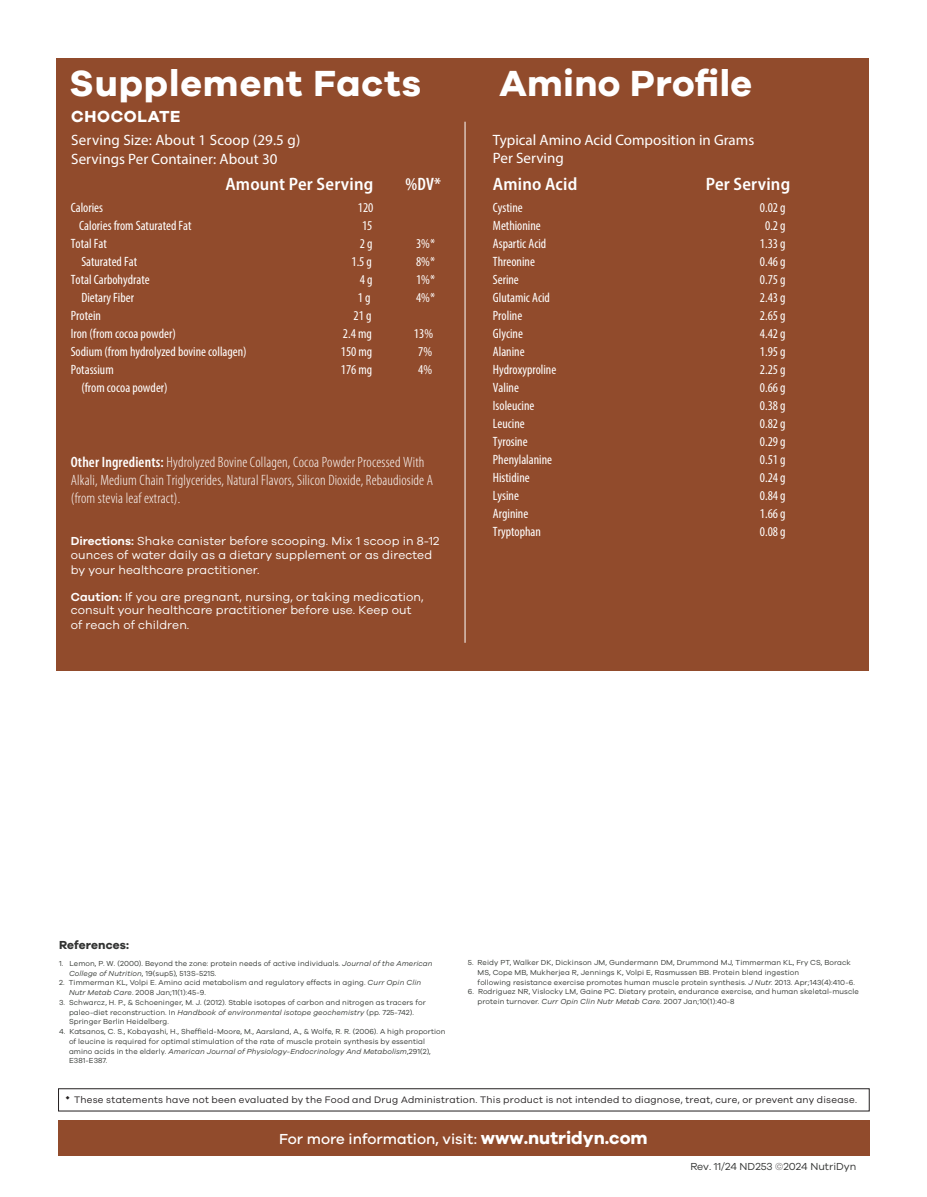
<style>
.page{position:relative;width:927px;height:1197px;background:#fff}
.page>*{position:absolute;margin:0;border:0;box-sizing:border-box;transform-origin:0 0}
.t1{font:700 37.5px "Galano Grotesque";letter-spacing:.025em;color:#fff}
.t2{font:600 semi-condensed 18px "Myriad Pro";letter-spacing:.01em;color:#fff}
.t3{font:600 condensed 18px "Myriad Pro";color:#fff}
.t4{font:700 16.5px "Galano Grotesque";letter-spacing:.035em;color:#fff}
.t5{font:300 condensed 15px/18px "Myriad Pro";letter-spacing:.01em;color:#fff}
.t6{font:15px/18px "Myriad Pro";color:#fff}
.t7{font:500 15px "Galano Grotesque";color:#fff}
.t8{font:condensed 13.5px "Myriad Pro";color:#fff}
.t9{font:12px/14.4px "Galano Grotesque";letter-spacing:.01em;color:#fff}
.t10{font:700 12px "Galano Grotesque";letter-spacing:.01em;color:#323332}
.t11{font:10.5px "Galano Grotesque";color:#323332}
.t12{font:9.75px "Galano Grotesque";letter-spacing:.025em;color:#231f20}
.t13{font:7.5px/9.8px "Galano Grotesque";letter-spacing:.01em;color:#363a36}
.s1{font-weight:600}
.s2{font-style:italic}
.s3{font-weight:700;font-size:18px}
.s4{color:#6f6b6b}
</style>
<div class="page">
<div style="left:58px;top:1120px;width:811px;height:36px;background:#914b2c"></div>
<div style="left:56px;top:58px;width:812px;height:612px;background:#914b2c"></div>
<div style="left:58px;top:1088px;width:811px;height:23px;border:1px solid #231f20"></div>
<hr style="left:465px;top:122px;width:1px;height:521px;background:#fff">
<p class="t1" style="left:70px;top:60px;width:353px">Supplement Facts</p>
<p class="t4" style="left:71px;top:106px;width:111px">CHOCOLATE</p>
<p class="t6" style="left:71px;top:131px;width:230px">Serving Size: About 1 Scoop (29.5 g)</p>
<p class="t6" style="left:71px;top:150px;width:208px">Servings Per Container: About 30</p>
<p class="t2" style="left:225px;top:173px;width:149px">Amount Per Serving</p>
<p class="t3" style="left:405px;top:173px;width:37px">%DV*</p>
<p class="t8" style="left:71px;top:199px;width:34px">Calories</p>
<p class="t8" style="left:358px;top:199px;width:17px">120</p>
<p class="t8" style="left:79px;top:217px;width:114px">Calories from Saturated Fat</p>
<p class="t8" style="left:362px;top:217px;width:12px">15</p>
<p class="t8" style="left:71px;top:235px;width:38px">Total Fat</p>
<p class="t8" style="left:360px;top:235px;width:14px">2 g</p>
<p class="t8" style="left:416px;top:235px;width:20px">3%*</p>
<p class="t8" style="left:81px;top:253px;width:57px">Saturated Fat</p>
<p class="t8" style="left:351px;top:253px;width:22px">1.5 g</p>
<p class="t8" style="left:416px;top:253px;width:20px">8%*</p>
<p class="t8" style="left:71px;top:271px;width:80px">Total Carbohydrate</p>
<p class="t8" style="left:360px;top:271px;width:14px">4 g</p>
<p class="t8" style="left:416px;top:271px;width:20px">1%*</p>
<p class="t8" style="left:81px;top:289px;width:54px">Dietary Fiber</p>
<p class="t8" style="left:358px;top:289px;width:14px">1 g</p>
<p class="t8" style="left:416px;top:289px;width:20px">4%*</p>
<p class="t8" style="left:71px;top:307px;width:32px">Protein</p>
<p class="t8" style="left:353px;top:307px;width:19px">21 g</p>
<p class="t8" style="left:71px;top:325px;width:107px">Iron (from cocoa powder)</p>
<p class="t8" style="left:343px;top:325px;width:30px">2.4 mg</p>
<p class="t8" style="left:414px;top:325px;width:21px">13%</p>
<p class="t8" style="left:71px;top:343px;width:177px">Sodium (from hydrolyzed bovine collagen)</p>
<p class="t8" style="left:341px;top:343px;width:33px">150 mg</p>
<p class="t8" style="left:418px;top:343px;width:15px">7%</p>
<p class="t8" style="left:71px;top:361px;width:44px">Potassium</p>
<p class="t8" style="left:341px;top:361px;width:33px">176 mg</p>
<p class="t8" style="left:418px;top:361px;width:15px">4%</p>
<p class="t8" style="left:81px;top:379px;width:88px">(from cocoa powder)</p>
<p class="t5" style="left:71px;top:452px;width:364px"><span class="s1">Other Ingredients:</span> Hydrolyzed Bovine Collagen, Cocoa Powder Processed With<br>Alkali, Medium Chain Triglycerides, Natural Flavors, Silicon Dioxide, Rebaudioside A (from stevia leaf extract).</p>
<p class="t9" style="left:71px;top:533px;width:370px"><span class="s1">Directions:</span> Shake canister before scooping. Mix 1 scoop in 8-12 ounces of water daily as a dietary supplement or as directed by your healthcare practitioner.</p>
<p class="t9" style="left:71px;top:589px;width:354px;line-height:13.5px"><span class="s1">Caution:</span> If you are pregnant, nursing, or taking medication, consult your healthcare practitioner before use. Keep out</p>
<p class="t9" style="left:71px;top:617px;width:120px">of reach of children.</p>
<p class="t1" style="left:499px;top:60px;width:254px">Amino Profile</p>
<p class="t6" style="left:493px;top:131px;width:263px">Typical Amino Acid Composition in Grams<br>Per Serving</p>
<p class="t2" style="left:493px;top:173px;width:86px">Amino Acid</p>
<p class="t2" style="left:706px;top:173px;width:86px">Per Serving</p>
<p class="t8" style="left:493px;top:199px;width:31px">Cystine</p>
<p class="t8" style="left:760px;top:199px;width:27px">0.02 g</p>
<p class="t8" style="left:493px;top:217px;width:49px">Methionine</p>
<p class="t8" style="left:765px;top:217px;width:22px">0.2 g</p>
<p class="t8" style="left:493px;top:235px;width:55px">Aspartic Acid</p>
<p class="t8" style="left:760px;top:235px;width:27px">1.33 g</p>
<p class="t8" style="left:493px;top:253px;width:43px">Threonine</p>
<p class="t8" style="left:760px;top:253px;width:27px">0.46 g</p>
<p class="t8" style="left:493px;top:271px;width:27px">Serine</p>
<p class="t8" style="left:760px;top:271px;width:27px">0.75 g</p>
<p class="t8" style="left:493px;top:289px;width:59px">Glutamic Acid</p>
<p class="t8" style="left:760px;top:289px;width:27px">2.43 g</p>
<p class="t8" style="left:493px;top:307px;width:31px">Proline</p>
<p class="t8" style="left:760px;top:307px;width:27px">2.65 g</p>
<p class="t8" style="left:493px;top:325px;width:32px">Glycine</p>
<p class="t8" style="left:760px;top:325px;width:27px">4.42 g</p>
<p class="t8" style="left:493px;top:343px;width:33px">Alanine</p>
<p class="t8" style="left:760px;top:343px;width:27px">1.95 g</p>
<p class="t8" style="left:493px;top:361px;width:65px">Hydroxyproline</p>
<p class="t8" style="left:760px;top:361px;width:27px">2.25 g</p>
<p class="t8" style="left:493px;top:379px;width:28px">Valine</p>
<p class="t8" style="left:760px;top:379px;width:27px">0.66 g</p>
<p class="t8" style="left:493px;top:397px;width:43px">Isoleucine</p>
<p class="t8" style="left:760px;top:397px;width:27px">0.38 g</p>
<p class="t8" style="left:493px;top:415px;width:33px">Leucine</p>
<p class="t8" style="left:760px;top:415px;width:27px">0.82 g</p>
<p class="t8" style="left:493px;top:433px;width:36px">Tyrosine</p>
<p class="t8" style="left:760px;top:433px;width:27px">0.29 g</p>
<p class="t8" style="left:493px;top:451px;width:61px">Phenylalanine</p>
<p class="t8" style="left:760px;top:451px;width:27px">0.51 g</p>
<p class="t8" style="left:493px;top:469px;width:38px">Histidine</p>
<p class="t8" style="left:760px;top:469px;width:27px">0.24 g</p>
<p class="t8" style="left:493px;top:487px;width:28px">Lysine</p>
<p class="t8" style="left:760px;top:487px;width:27px">0.84 g</p>
<p class="t8" style="left:493px;top:505px;width:37px">Arginine</p>
<p class="t8" style="left:760px;top:505px;width:27px">1.66 g</p>
<p class="t8" style="left:493px;top:523px;width:50px">Tryptophan</p>
<p class="t8" style="left:760px;top:523px;width:27px">0.08 g</p>
<p class="t10" style="left:59px;top:938px;width:71px">References:</p>
<p class="t13" style="left:69px;top:958px;width:365px;text-indent:-10px">1. Lemon, P. W. (2000). Beyond the zone: protein needs of active individuals. <span class="s2">Journal of the American<br>College of Nutrition</span>, 19(sup5), 513S-521S.</p>
<p class="t13" style="left:69px;top:978px;width:354px;text-indent:-10px">2. Timmerman KL, Volpi E. Amino acid metabolism and regulatory effects in aging. <span class="s2">Curr Opin Clin<br>Nutr Metab Care</span>. 2008 Jan;11(1):45-9.</p>
<p class="t13" style="left:59px;top:997px;width:368px;text-align:center">3. Schwarcz, H. P., &amp; Schoeninger, M. J. (2012). Stable isotopes of carbon and nitrogen as tracers for paleo-diet reconstruction. In <span class="s2">Handbook of environmental isotope geochemistry</span> (pp. 725-742).</p>
<p class="t13" style="left:69px;top:1017px;width:101px">Springer Berlin Heidelberg.</p>
<p class="t13" style="left:69px;top:1026px;width:378px;text-indent:-10px">4. Katsanos, C. S., Kobayashi, H., Sheffield-Moore, M., Aarsland, A., &amp; Wolfe, R. R. (2006). A high proportion of leucine is required for optimal stimulation of the rate of muscle protein synthesis by essential amino acids in the elderly. <span class="s2">American Journal of Physiology-Endocrinology And Metabolism</span>,291(2), E381-E387.</p>
<p class="t13" style="left:477px;top:957px;width:375px;text-indent:-10px">5. Reidy PT, Walker DK, Dickinson JM, Gundermann DM, Drummond MJ, Timmerman KL, Fry CS, Borack<br>MS, Cope MB, Mukherjea R, Jennings K, Volpi E, Rasmussen BB. Protein blend ingestion</p>
<p class="t13" style="left:477px;top:977px;width:379px">following resistance exercise promotes human muscle protein synthesis. <span class="s2">J Nutr.</span> 2013. Apr;143(4):410-6.</p>
<p class="t13" style="left:477px;top:987px;width:383px;text-indent:-10px">6. Rodriguez NR, Vislocky LM, Gaine PC. Dietary protein, endurance exercise, and human skeletal-muscle protein turnover. <span class="s2">Curr Opin Clin Nutr Metab Care</span>. 2007 Jan;10(1):40-8</p>
<p class="t12" style="left:74px;top:1093px;width:784px">These statements have not been evaluated by the Food and Drug Administration. This product is not intended to diagnose, treat, cure, or prevent any disease.</p>
<p class="t7" style="left:279px;top:1129px;width:370px">For more information, visit: <span class="s3">www.nutridyn.com</span></p>
<p class="t11" style="left:690px;top:1160px;width:167px">Rev. 11/24 ND253 <span class="s4">©</span>2024 NutriDyn</p>
</div>
